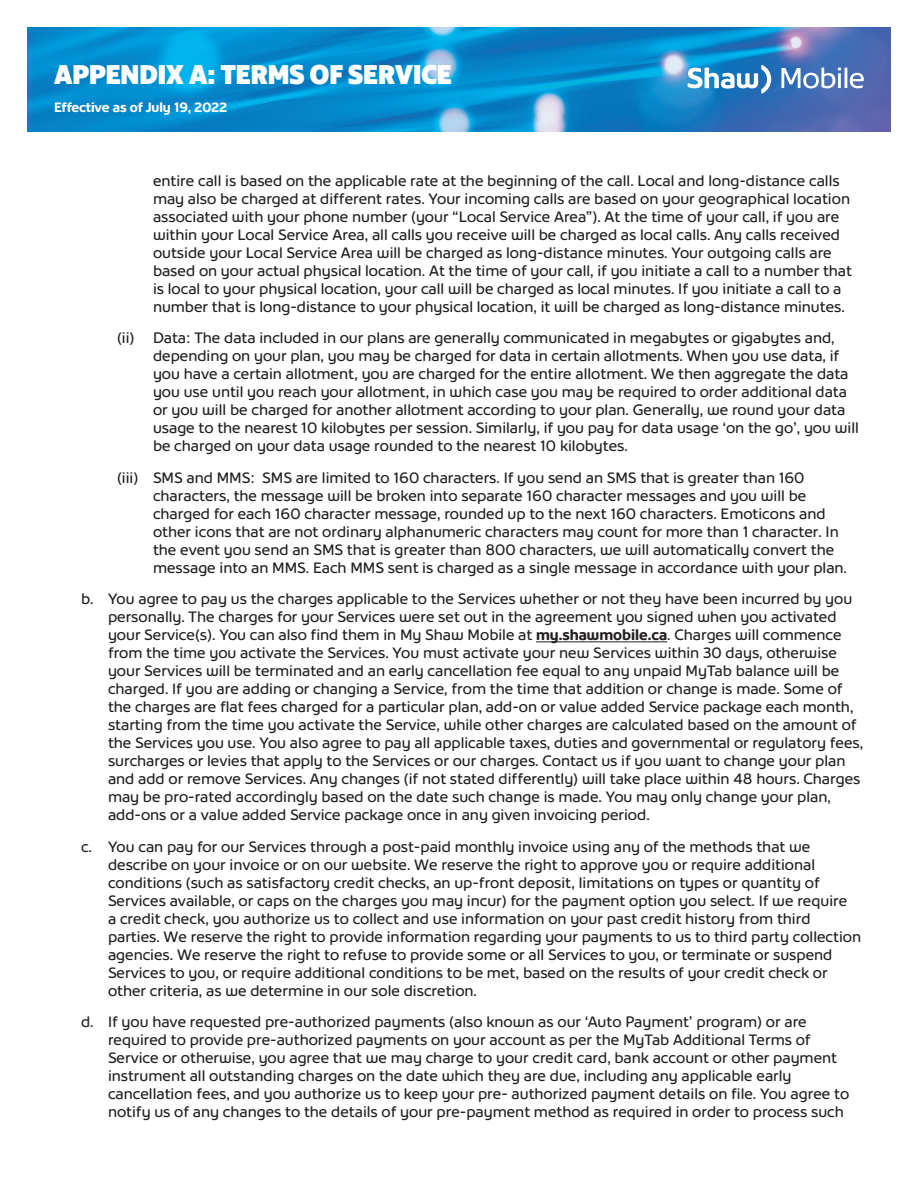
<style>
.page{position:relative;width:918px;height:1188px;background:#fff}
.page>*{position:absolute;margin:0;border:0;box-sizing:border-box;transform-origin:0 0}
.t1{font:900 27px "Shaw";color:#fff}
.t2{font:500 15px/18px "Shaw";color:#231f20}
.t3{font:700 13.5px "Shaw";letter-spacing:-.01em;color:#fff}
.s1{font-weight:700}
</style>
<div class="page">
<img style="left:27px;top:27px;width:864px;height:104px">
<svg style="left:688px;top:65px;width:83px;height:29px"></svg>
<svg style="left:781px;top:68px;width:60px;height:20px"></svg>
<hr style="left:838px;top:73px;width:3px;height:15px;background:#fff">
<hr style="left:845px;top:68px;width:2px;height:20px;background:#fff">
<svg style="left:850px;top:73px;width:14px;height:15px"></svg>
<hr style="left:536px;top:641px;width:131px;height:1px;background:#231f20">
<h1 class="t1" style="left:54px;top:59px;width:399px">APPENDIX A: TERMS OF SERVICE</h1>
<p class="t3" style="left:54px;top:100px;width:175px">Effective as of July 19, 2022</p>
<p class="t2" style="left:153px;top:172px;width:701px">entire call is based on the applicable rate at the beginning of the call. Local and long-distance calls may also be charged at different rates. Your incoming calls are based on your geographical location associated with your phone number (your “Local Service Area”). At the time of your call, if you are within your Local Service Area, all calls you receive will be charged as local calls. Any calls received outside your Local Service Area will be charged as long-distance minutes. Your outgoing calls are based on your actual physical location. At the time of your call, if you initiate a call to a number that is local to your physical location, your call will be charged as local minutes. If you initiate a call to a number that is long-distance to your physical location, it will be charged as long-distance minutes.</p>
<p class="t2" style="left:153px;top:329px;width:707px;text-indent:-36px">(ii) Data: The data included in our plans are generally communicated in megabytes or gigabytes and, depending on your plan, you may be charged for data in certain allotments. When you use data, if you have a certain allotment, you are charged for the entire allotment. We then aggregate the data you use until you reach your allotment, in which case you may be required to order additional data or you will be charged for another allotment according to your plan. Generally, we round your data usage to the nearest 10 kilobytes per session. Similarly, if you pay for data usage ‘on the go’, you will be charged on your data usage rounded to the nearest 10 kilobytes.</p>
<p class="t2" style="left:153px;top:469px;width:696px;text-indent:-36px">(iii) SMS and MMS: SMS are limited to 160 characters. If you send an SMS that is greater than 160 characters, the message will be broken into separate 160 character messages and you will be charged for each 160 character message, rounded up to the next 160 characters. Emoticons and other icons that are not ordinary alphanumeric characters may count for more than 1 character. In the event you send an SMS that is greater than 800 characters, we will automatically convert the message into an MMS. Each MMS sent is charged as a single message in accordance with your plan.</p>
<p class="t2" style="left:108px;top:590px;width:757px;text-indent:-27px">b. You agree to pay us the charges applicable to the Services whether or not they have been incurred by you personally. The charges for your Services were set out in the agreement you signed when you activated your Service(s). You can also find them in My Shaw Mobile at <span class="s1">my.shawmobile.ca</span>. Charges will commence from the time you activate the Services. You must activate your new Services within 30 days, otherwise your Services will be terminated and an early cancellation fee equal to any unpaid MyTab balance will be charged. If you are adding or changing a Service, from the time that addition or change is made. Some of the charges are flat fees charged for a particular plan, add-on or value added Service package each month, starting from the time you activate the Service, while other charges are calculated based on the amount of the Services you use. You also agree to pay all applicable taxes, duties and governmental or regulatory fees, surcharges or levies that apply to the Services or our charges. Contact us if you want to change your plan and add or remove Services. Any changes (if not stated differently) will take place within 48 hours. Charges may be pro-rated accordingly based on the date such change is made. You may only change your plan, add-ons or a value added Service package once in any given invoicing period.</p>
<p class="t2" style="left:108px;top:838px;width:755px;text-indent:-27px">c. You can pay for our Services through a post-paid monthly invoice using any of the methods that we describe on your invoice or on our website. We reserve the right to approve you or require additional conditions (such as satisfactory credit checks, an up-front deposit, limitations on types or quantity of Services available, or caps on the charges you may incur) for the payment option you select. If we require<br>a credit check, you authorize us to collect and use information on your past credit history from third parties. We reserve the right to provide information regarding your payments to us to third party collection agencies. We reserve the right to refuse to provide some or all Services to you, or terminate or suspend Services to you, or require additional conditions to be met, based on the results of your credit check or other criteria, as we determine in our sole discretion.</p>
<p class="t2" style="left:108px;top:1013px;width:743px;text-indent:-27px">d. If you have requested pre-authorized payments (also known as our ‘Auto Payment’ program) or are required to provide pre-authorized payments on your account as per the MyTab Additional Terms of Service or otherwise, you agree that we may charge to your credit card, bank account or other payment instrument all outstanding charges on the date which they are due, including any applicable early cancellation fees, and you authorize us to keep your pre- authorized payment details on file. You agree to notify us of any changes to the details of your pre-payment method as required in order to process such</p>
</div>
